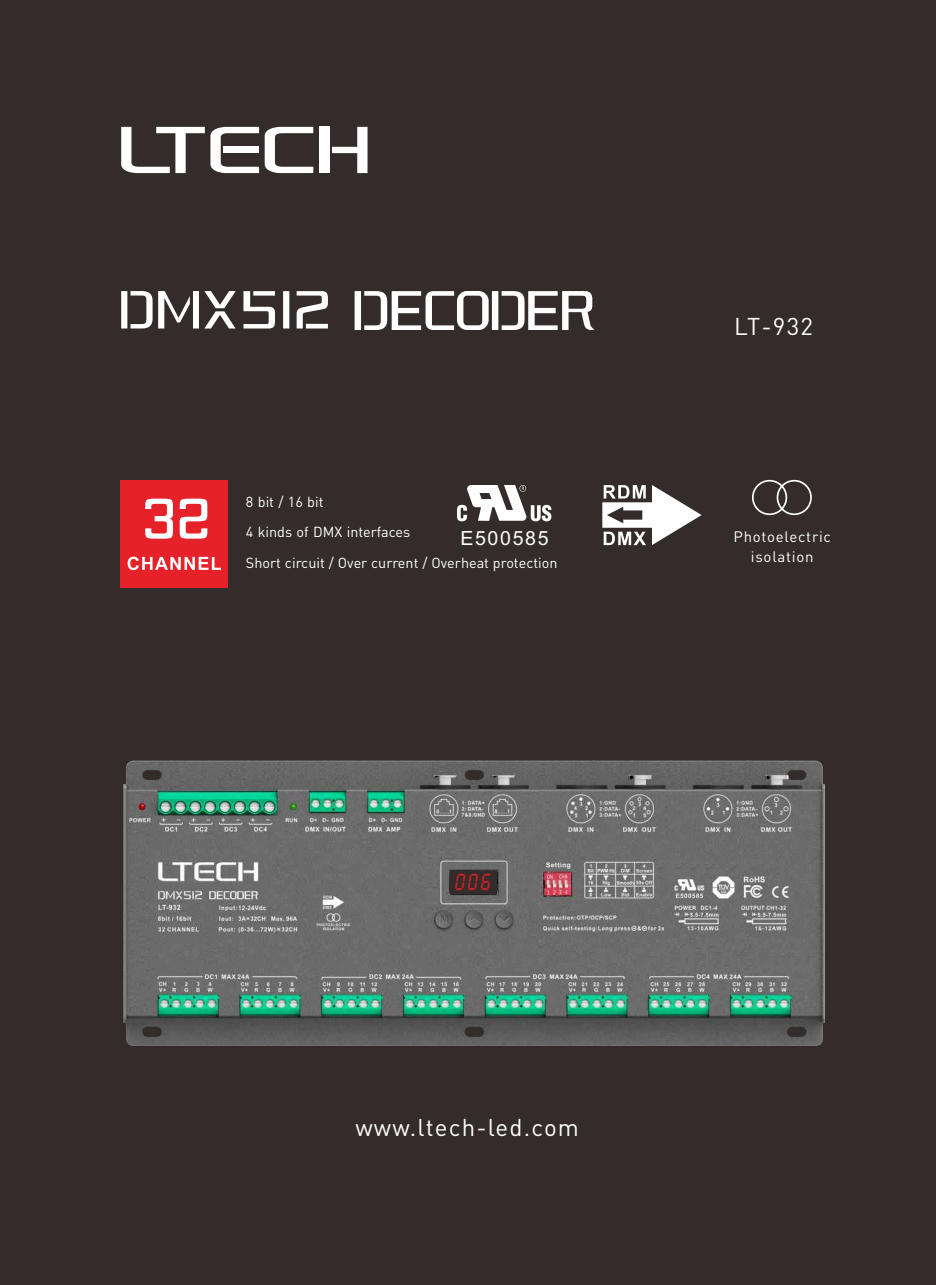
<style>
.page{position:relative;width:936px;height:1285px;background:#fff}
.page>*{position:absolute;margin:0;border:0;box-sizing:border-box;transform-origin:0 0}
.t1{font:24.3px "Lcd D";color:#c82126;scale:.89 1}
.t2{font:24px "DIN Pro";letter-spacing:.05em;color:#fefefe}
.t3{font:19.5px "Arial";letter-spacing:.085em;color:#fefefe}
.t4{font:15px/19.2px "DIN Pro";letter-spacing:.05em;color:#fefefe;text-align:center}
.t5{font:14.4px "DIN Pro";color:#fefefe}
</style>
<div class="page">
<div style="left:0;top:0;width:935px;height:1284px;background:#332c2b"></div>
<svg style="left:121px;top:291px;width:31px;height:37px"></svg>
<svg style="left:158px;top:291px;width:78px;height:37px"></svg>
<svg style="left:296px;top:291px;width:32px;height:37px"></svg>
<svg style="left:283px;top:291px;width:6px;height:37px"></svg>
<svg style="left:243px;top:291px;width:32px;height:37px"></svg>
<svg style="left:354px;top:291px;width:240px;height:39px"></svg>
<svg style="left:602px;top:485px;width:99px;height:60px"></svg>
<div style="left:751px;top:480px;width:36px;height:35px;border:2px solid #fefefe;border-radius:50%"></div>
<div style="left:776px;top:480px;width:35px;height:35px;border:2px solid #fefefe;border-radius:50%"></div>
<svg style="left:457px;top:485px;width:94px;height:36px"></svg>
<img style="left:123px;top:760px;width:701px;height:286px">
<div style="left:450px;top:870px;width:46px;height:23px;background:#332c2b"></div>
<svg style="left:121px;top:127px;width:138px;height:46px"></svg>
<div style="left:319px;top:127px;width:10px;height:46px;background:#fefefe"></div>
<svg style="left:332px;top:127px;width:35px;height:46px"></svg>
<svg style="left:265px;top:127px;width:48px;height:46px"></svg>
<div style="left:120px;top:480px;width:108px;height:107px;background:#e62129"></div>
<svg style="left:127px;top:556px;width:94px;height:14px"></svg>
<svg style="left:145px;top:498px;width:62px;height:40px"></svg>
<p class="t5" style="left:246px;top:496px;width:79px">8 bit / 16 bit</p>
<p class="t5" style="left:246px;top:525px;width:166px">4 kinds of DMX interfaces</p>
<h3 class="t3" style="left:460px;top:530px;width:90px">E500585</h3>
<p class="t5" style="left:246px;top:557px;width:313px">Short circuit / Over current / Overheat protection</p>
<h1 class="t1" style="left:453px;top:867px;width:42px">006</h1>
<h2 class="t2" style="left:355px;top:1117px;width:225px">www.ltech-led.com</h2>
<h2 class="t2" style="left:734px;top:316px;width:80px">LT-932</h2>
<p class="t4" style="left:733px;top:529px;width:99px">Photoelectric isolation</p>
</div>
